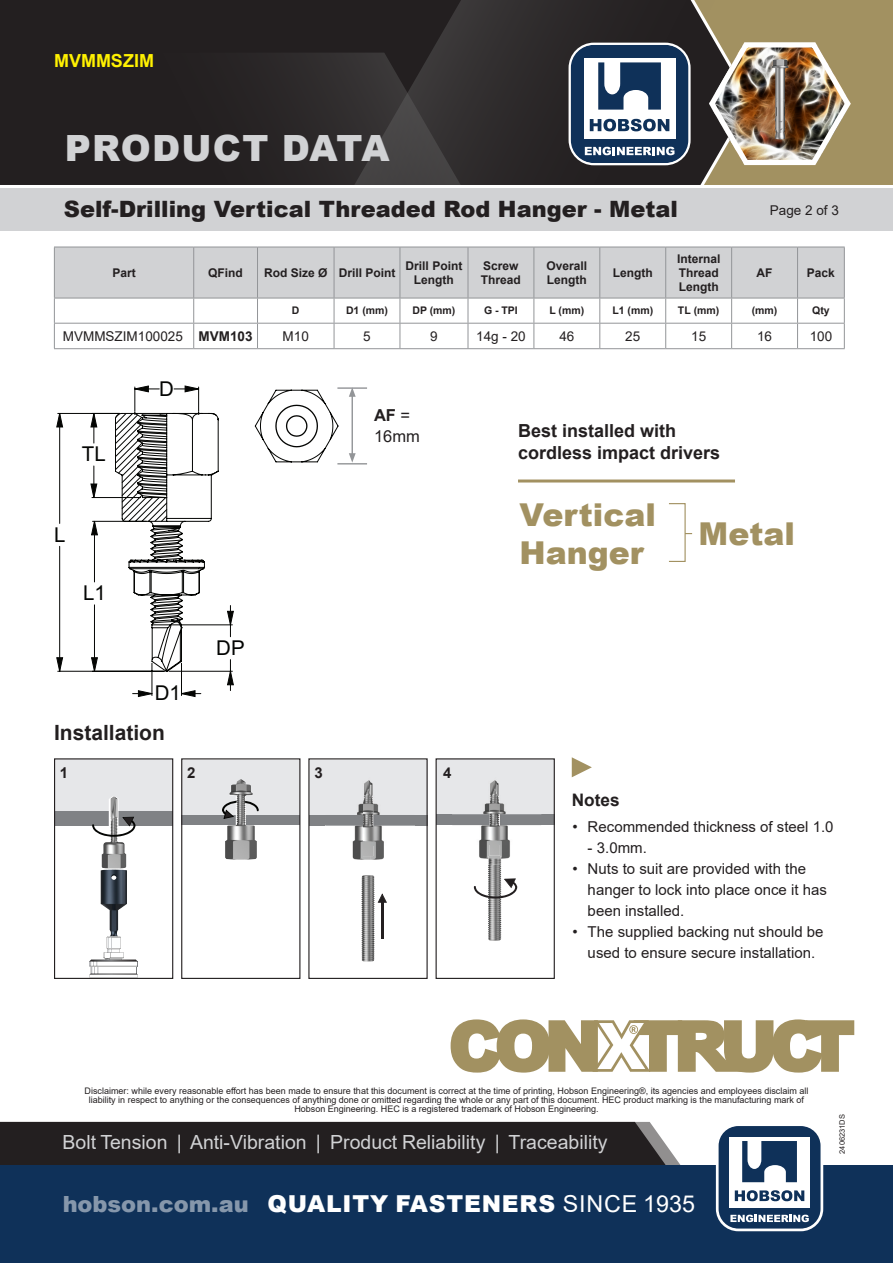
<style>
.page{position:relative;width:893px;height:1263px;background:#fff}
.page>*{position:absolute;margin:0;border:0;box-sizing:border-box;transform-origin:0 0}
.t1{font:900 36.15px "Arial";letter-spacing:.035em;color:#d1d2d4}
.Prices{font:900 31.5px/37.8px "Arial";color:#a29161}
.t2{font:900 23.25px "Arial";letter-spacing:.035em;color:#fff}
.t3{font:900 22.5px "Arial";color:#231f20}
.Prices-2{font:700 21px "Arial";color:#231f20}
.t4{font:20.4px "Arial";color:#040503}
.t5{font:19.5px "Arial";color:#d1d2d4}
.t6{font:700 18px/21.6px "Arial";color:#231f20}
.t7{font:700 18px "Arial";color:#fff101}
.t8{font:700 17.25px "Arial";color:#231f20}
.t9{font:16.5px/21px "Arial";color:#231f20}
.t10{font:15px/21px "Arial";color:#231f20}
.t11{font:700 15px "Arial";color:#231f20}
.Prices-3{font:13.5px "Arial";color:#231f20}
.Prices-4{font:700 13.5px "Arial";color:#231f20}
.Prices-5{font:700 12px/14.4px "Arial";color:#231f20}
.Prices-6{font:700 10.5px "Arial";color:#231f20}
.t12{font:9px/9px "Arial";color:#231f20;text-align:center}
.t13{font:7.5px "Arial";color:#231f20}
.s1{font-weight:700}
.s2{font-size:22.5px}
.s3{font-weight:400}
</style>
<div class="page">
<div style="left:0;top:189px;width:893px;height:42px;background:#d1d2d4"></div>
<div style="left:0;top:1122px;width:681px;height:43px;background:#231f20"></div>
<div style="left:0;top:1165px;width:893px;height:98px;background:#0f3159"></div>
<svg style="left:720px;top:1127px;width:102px;height:103px"></svg>
<div style="left:716px;top:1123px;width:107px;height:108px;border:3px solid #fff;border-radius:21px"></div>
<div style="left:0;top:0;width:354px;height:185px;background:#231f20"></div>
<svg style="left:64px;top:53px;width:290px;height:132px;background:#262223"></svg>
<svg style="left:354px;top:0;width:216px;height:185px;background:#312e2f"></svg>
<svg style="left:570px;top:0;width:323px;height:185px;background:#7d7769"></svg>
<img style="left:772px;top:59px;width:17px;height:80px">
<svg style="left:135px;top:386px;width:64px;height:6px"></svg>
<svg style="left:57px;top:413px;width:176px;height:283px"></svg>
<svg style="left:114px;top:412px;width:105px;height:261px"></svg>
<hr style="left:337px;top:463px;width:30px;height:1px;background:#939598">
<hr style="left:337px;top:387px;width:30px;height:2px;background:#939598">
<svg style="left:255px;top:390px;width:83px;height:72px"></svg>
<hr style="left:352px;top:394px;width:1px;height:62px;background:#939598">
<svg style="left:349px;top:387px;width:7px;height:10px"></svg>
<svg style="left:349px;top:453px;width:7px;height:10px"></svg>
<svg style="left:669px;top:503px;width:23px;height:59px"></svg>
<hr style="left:518px;top:479px;width:217px;height:3px;background:#a29161">
<svg style="left:54px;top:247px;width:791px;height:101px"></svg>
<hr style="left:54px;top:348px;width:140px;height:1px;background:#939598">
<hr style="left:194px;top:348px;width:63px;height:1px;background:#939598">
<hr style="left:257px;top:348px;width:77px;height:1px;background:#939598">
<hr style="left:334px;top:348px;width:66px;height:1px;background:#939598">
<hr style="left:400px;top:348px;width:68px;height:1px;background:#939598">
<hr style="left:468px;top:348px;width:66px;height:1px;background:#939598">
<hr style="left:534px;top:348px;width:66px;height:1px;background:#939598">
<hr style="left:600px;top:348px;width:66px;height:1px;background:#939598">
<hr style="left:666px;top:348px;width:66px;height:1px;background:#939598">
<hr style="left:732px;top:348px;width:65px;height:1px;background:#939598">
<hr style="left:797px;top:348px;width:48px;height:1px;background:#939598">
<img style="left:101px;top:870px;width:26px;height:66px">
<div style="left:55px;top:759px;width:118px;height:52px;background:#e6e7e9"></div>
<div style="left:55px;top:811px;width:118px;height:14px;background:#808285"></div>
<svg style="left:89px;top:936px;width:49px;height:41px"></svg>
<svg style="left:92px;top:796px;width:43px;height:66px"></svg>
<div style="left:54px;top:758px;width:119px;height:221px;border:1px solid #231f20"></div>
<div style="left:182px;top:814px;width:118px;height:11px;background:#808285"></div>
<div style="left:182px;top:760px;width:118px;height:55px;background:#e6e7e9"></div>
<svg style="left:222px;top:779px;width:37px;height:76px"></svg>
<img style="left:229px;top:779px;width:12px;height:18px">
<div style="left:181px;top:758px;width:119px;height:221px;border:1px solid #231f20"></div>
<img style="left:361px;top:875px;width:8px;height:26px">
<div style="left:309px;top:760px;width:118px;height:55px;background:#e6e7e9"></div>
<div style="left:309px;top:815px;width:118px;height:11px;background:#808285"></div>
<img style="left:352px;top:846px;width:32px;height:14px">
<img style="left:373px;top:826px;width:11px;height:20px">
<img style="left:352px;top:826px;width:11px;height:20px">
<img style="left:370px;top:781px;width:10px;height:34px">
<img style="left:357px;top:803px;width:6px;height:12px">
<img style="left:364px;top:780px;width:6px;height:8px">
<img style="left:325px;top:815px;width:90px;height:11px">
<img style="left:363px;top:788px;width:10px;height:68px">
<hr style="left:381px;top:901px;width:2px;height:37px;background:#231f20">
<svg style="left:378px;top:893px;width:9px;height:10px"></svg>
<div style="left:436px;top:760px;width:118px;height:55px;background:#e6e7e9"></div>
<div style="left:436px;top:814px;width:118px;height:11px;background:#808285"></div>
<img style="left:453px;top:825px;width:21px;height:1px">
<img style="left:490px;top:780px;width:7px;height:8px">
<img style="left:452px;top:814px;width:89px;height:1px">
<svg style="left:474px;top:788px;width:43px;height:110px"></svg>
<div style="left:436px;top:758px;width:119px;height:221px;border:1px solid #231f20"></div>
<svg style="left:572px;top:757px;width:20px;height:20px"></svg>
<svg style="left:451px;top:1019px;width:403px;height:53px"></svg>
<h3 class="t7" style="left:54px;top:48px;width:101px">MVMMSZIM</h3>
<h1 class="t1" style="left:65px;top:121px;width:326px">PRODUCT DATA</h1>
<h3 class="t3" style="left:64px;top:193px;width:616px">Self-Drilling Vertical Threaded Rod Hanger - Metal</h3>
<p class="Prices-5" style="left:112px;top:266px;width:25px">Part</p>
<p class="Prices-5" style="left:208px;top:266px;width:36px">QFind</p>
<p class="Prices-5" style="left:264px;top:266px;width:65px">Rod Size Ø</p>
<p class="Prices-5" style="left:339px;top:266px;width:58px">Drill Point</p>
<p class="Prices-5" style="left:406px;top:258px;width:58px;text-align:center">Drill Point<br>Length</p>
<p class="Prices-5" style="left:481px;top:258px;width:42px">Screw<br>Thread</p>
<p class="Prices-5" style="left:546px;top:258px;width:42px">Overall<br>Length</p>
<p class="Prices-5" style="left:613px;top:266px;width:41px">Length</p>
<p class="Prices-5" style="left:677px;top:251px;width:45px">Internal<br>Thread<br>Length</p>
<h3 class="Prices-3" style="left:770px;top:201px;width:71px">Page 2 of 3</h3>
<p class="Prices-5" style="left:757px;top:266px;width:17px">AF</p>
<p class="Prices-5" style="left:807px;top:266px;width:30px">Pack</p>
<p class="Prices-6" style="left:292px;top:303px;width:9px">D</p>
<p class="Prices-6" style="left:346px;top:303px;width:44px">D1 (mm)</p>
<p class="Prices-6" style="left:412px;top:303px;width:44px">DP (mm)</p>
<p class="Prices-6" style="left:484px;top:303px;width:35px">G - TPI</p>
<p class="Prices-6" style="left:549px;top:303px;width:36px">L (mm)</p>
<p class="Prices-6" style="left:612px;top:303px;width:42px">L1 (mm)</p>
<p class="Prices-6" style="left:678px;top:303px;width:43px">TL (mm)</p>
<p class="Prices-6" style="left:752px;top:303px;width:27px">(mm)</p>
<p class="Prices-6" style="left:812px;top:303px;width:19px">Qty</p>
<p class="Prices-3" style="left:63px;top:327px;width:122px">MVMMSZIM100025</p>
<p class="Prices-4" style="left:199px;top:327px;width:56px">MVM103</p>
<p class="Prices-3" style="left:283px;top:327px;width:28px">M10</p>
<p class="Prices-3" style="left:363px;top:327px;width:9px">5</p>
<p class="Prices-3" style="left:430px;top:327px;width:9px">9</p>
<p class="Prices-3" style="left:476px;top:327px;width:51px">14g - 20</p>
<p class="Prices-3" style="left:559px;top:327px;width:17px">46</p>
<p class="Prices-3" style="left:625px;top:327px;width:17px">25</p>
<p class="Prices-3" style="left:691px;top:327px;width:17px">15</p>
<p class="Prices-3" style="left:757px;top:327px;width:17px">16</p>
<p class="Prices-3" style="left:810px;top:327px;width:24px">100</p>
<p class="t4" style="left:82px;top:440px;width:25px">TL</p>
<p class="t4" style="left:54px;top:520px;width:13px">L</p>
<p class="t4" style="left:83px;top:579px;width:24px">L1</p>
<p class="t4" style="left:159px;top:375px;width:16px">D</p>
<p class="t4" style="left:155px;top:679px;width:28px">D1</p>
<p class="Prices-2" style="left:54px;top:718px;width:112px">Installation</p>
<p class="t4" style="left:216px;top:634px;width:30px">DP</p>
<p class="t9" style="left:374px;top:405px;width:47px"><span class="s1">AF</span> =<br>16mm</p>
<p class="t11" style="left:60px;top:762px;width:10px">1</p>
<p class="t11" style="left:187px;top:762px;width:10px">2</p>
<p class="t11" style="left:315px;top:762px;width:10px">3</p>
<p class="t11" style="left:443px;top:762px;width:10px">4</p>
<p class="t6" style="left:518px;top:420px;width:204px">Best installed with cordless impact drivers</p>
<p class="Prices" style="left:519px;top:495px;width:138px">Vertical<br>Hanger</p>
<p class="Prices" style="left:699px;top:513px;width:98px">Metal</p>
<p class="t8" style="left:572px;top:787px;width:49px">Notes</p>
<p class="t10" style="left:573px;top:816px;width:262px">• Recommended thickness of steel 1.0</p>
<p class="t10" style="left:588px;top:837px;width:61px">- 3.0mm.</p>
<p class="t10" style="left:588px;top:858px;width:241px;text-indent:-15px">• Nuts to suit are provided with the hanger to lock into place once it has been installed.</p>
<p class="t10" style="left:573px;top:921px;width:252px;text-align:center">• The supplied backing nut should be used to ensure secure installation.</p>
<p class="t12" style="left:85px;top:1087px;width:725px">Disclaimer: while every reasonable effort has been made to ensure that this document is correct at the time of printing, Hobson Engineering®, its agencies and employees disclaim all liability in respect to anything or the consequences of anything done or omitted regarding the whole or any part of this document. HEC product marking is the manufacturing mark of<br>Hobson Engineering. HEC is a registered trademark of Hobson Engineering.</p>
<h3 class="t5" style="left:63px;top:1129px;width:546px">Bolt Tension | Anti-Vibration | Product Reliability | Traceability</h3>
<h3 class="t2" style="left:63px;top:1187px;width:634px"><span class="s2">hobson.com.au</span> QUALITY FASTENERS <span class="s3">SINCE 1935</span></h3>
<p class="t13" style="left:837px;top:1154px;width:41px;rotate:-90deg">2406231DS</p>
</div>
